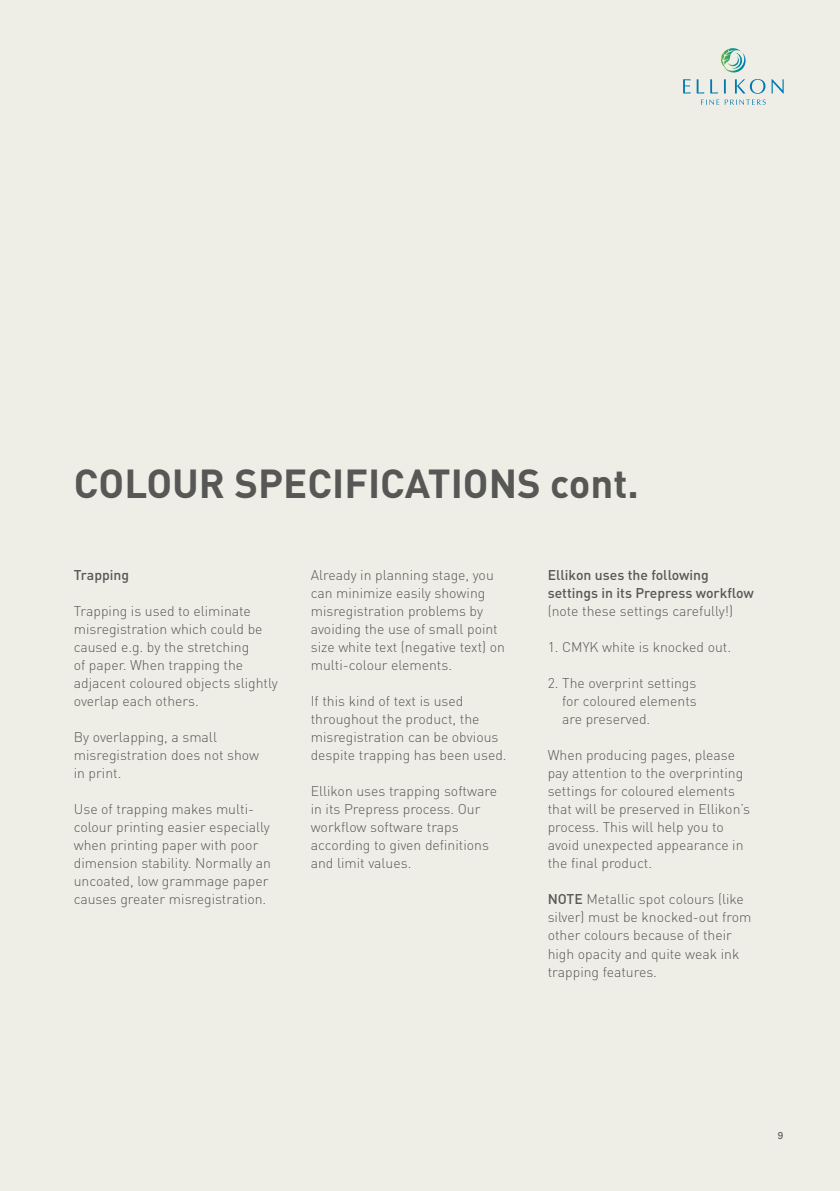
<style>
.page{position:relative;width:840px;height:1191px;background:#fff}
.page>*{position:absolute;margin:0;border:0;box-sizing:border-box;transform-origin:0 0}
.t1{font:700 40px "DIN";color:#575756}
.t2{font:300 14px/18px "DIN";color:#575756}
.t3{font:500 14px/18px "DIN";color:#575756}
.t4{font:10px "Univers";color:#575756}
.s1{font-weight:500}
</style>
<div class="page">
<div style="left:0;top:0;width:839px;height:1191px;background:#efeee6"></div>
<svg style="left:683px;top:79px;width:7px;height:14px"></svg>
<svg style="left:771px;top:79px;width:12px;height:15px"></svg>
<svg style="left:696px;top:79px;width:69px;height:26px"></svg>
<svg style="left:721px;top:48px;width:24px;height:24px"></svg>
<h1 class="t1" style="left:74px;top:458px;width:566px">COLOUR SPECIFICATIONS cont.</h1>
<p class="t3" style="left:74px;top:566px;width:57px">Trapping</p>
<p class="t2" style="left:74px;top:602px;width:205px">Trapping is used to eliminate misregistration which could be caused e.g. by the stretching<br>of paper. When trapping the adjacent coloured objects slightly overlap each others.</p>
<p class="t2" style="left:74px;top:728px;width:187px">By overlapping, a small misregistration does not show in print.</p>
<p class="t2" style="left:74px;top:800px;width:198px">Use of trapping makes multi&shy;colour printing easier especially when printing paper with poor dimension stability. Normally an uncoated, low grammage paper causes greater misregistration.</p>
<p class="t2" style="left:310px;top:566px;width:196px">Already in planning stage, you can minimize easily showing misregistration problems by avoiding the use of small point size white text (negative text) on multi-colour elements.</p>
<p class="t2" style="left:310px;top:692px;width:197px">If this kind of text is used throughout the product, the misregistration can be obvious despite trapping has been used.</p>
<p class="t2" style="left:310px;top:782px;width:188px">Ellikon uses trapping software in its Prepress process. Our workflow software traps according to given definitions and limit values.</p>
<p class="t3" style="left:547px;top:566px;width:208px">Ellikon uses the following settings in its Prepress workflow</p>
<p class="t2" style="left:547px;top:602px;width:187px">(note these settings carefully!)</p>
<p class="t2" style="left:547px;top:638px;width:185px">1. CMYK white is knocked out.</p>
<p class="t2" style="left:562px;top:674px;width:136px;text-align:justify;text-indent:-14px">2. The overprint settings for coloured elements are preserved.</p>
<p class="t2" style="left:547px;top:746px;width:204px">When producing pages, please pay attention to the overprinting settings for coloured elements that will be preserved in Ellikon’s process. This will help you to avoid unexpected appearance in the final product.</p>
<p class="t2" style="left:547px;top:890px;width:205px"><span class="s1">NOTE</span> Metallic spot colours (like silver) must be knocked-out from other colours because of their high opacity and quite weak ink trapping features.</p>
<p class="t4" style="left:777px;top:1128px;width:7px">9</p>
</div>
